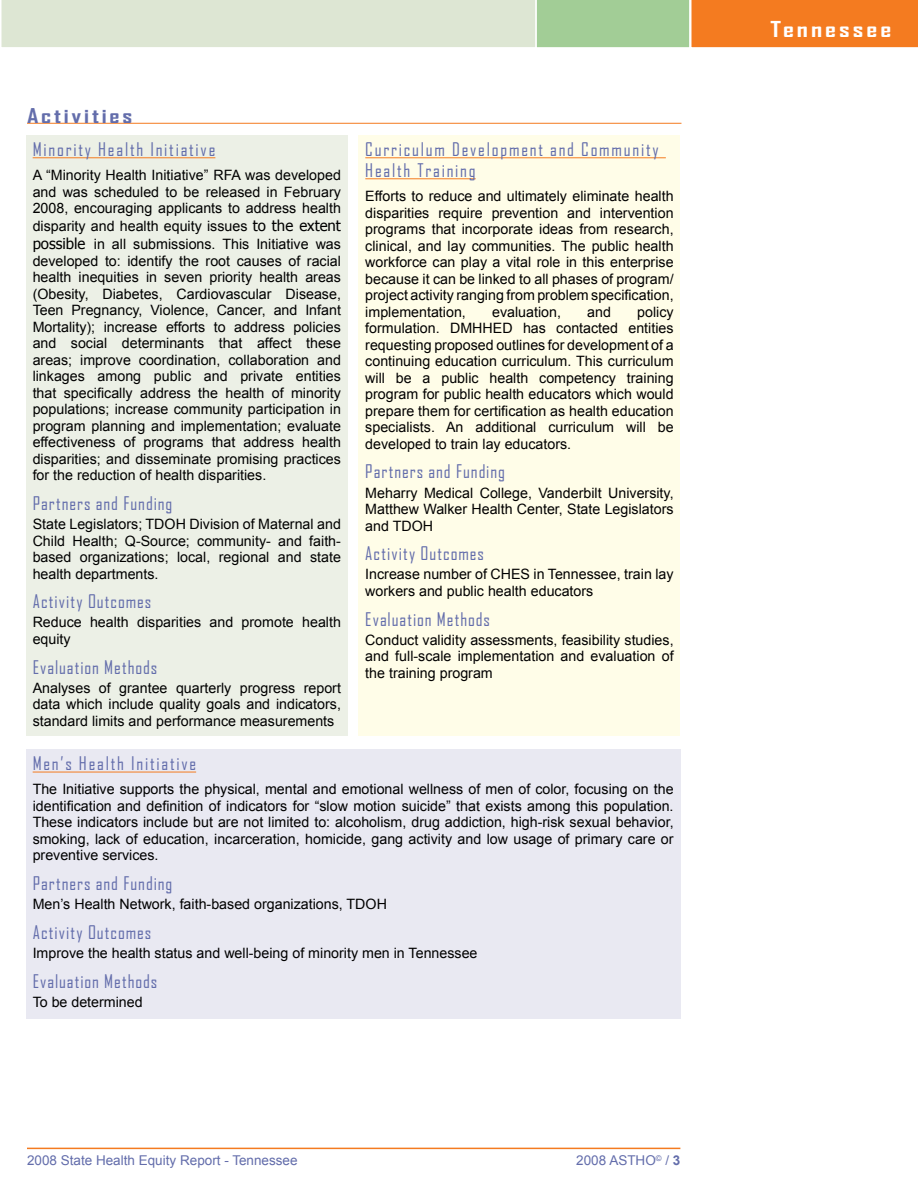
<style>
.page{position:relative;width:918px;height:1188px;background:#fff}
.page>*{position:absolute;margin:0;border:0;box-sizing:border-box;transform-origin:0 0}
.t1{font:700 21px "Agency FB";letter-spacing:.11em;color:#fff;scale:1.3 1}
.t2{font:700 19.5px "Agency FB";letter-spacing:.11em;color:#636dab;scale:1.3 1}
.t3{font:18px "Agency FB";letter-spacing:.06em;color:#636dab}
.t4{font:18px/21px "Agency FB";letter-spacing:.1em;color:#636dab}
.t5{font:14.25px/16.5px "Arial";color:#000;text-align:justify}
.t6{font:13.5px "Arial";color:#636dab}
.s1{font-family:"Tahoma";font-size:15px}
.s2{font-weight:700}
</style>
<div class="page">
<svg style="left:1px;top:0;width:917px;height:48px;background:#d9c89e"></svg>
<hr style="left:27px;top:1148px;width:653px;height:1px;background:#f47b20">
<div style="left:26px;top:135px;width:322px;height:601px;background:#ecf0e6"></div>
<hr style="left:33px;top:157px;width:182px;height:1px;background:#f47b20">
<div style="left:359px;top:135px;width:321px;height:601px;background:#fffde8"></div>
<hr style="left:365px;top:157px;width:301px;height:1px;background:#f47b20">
<hr style="left:365px;top:178px;width:111px;height:1px;background:#f47b20">
<div style="left:26px;top:749px;width:654px;height:270px;background:#e9e9f2"></div>
<hr style="left:33px;top:772px;width:163px;height:1px;background:#f47b20">
<hr style="left:27px;top:123px;width:654px;height:1px;background:#f47b20">
<h2 class="t2" style="left:27px;top:103px;width:83px">Activities</h2>
<p class="t4" style="left:33px;top:138px;width:184px">Minority Health Initiative</p>
<p class="t5" style="left:33px;top:167px;width:310px">A “Minority Health Initiative” RFA was developed and was scheduled to be released in February 2008, encouraging applicants to address health</p>
<p class="t5" style="left:33px;top:217px;width:310px;line-height:18px">disparity and health equity issues <span class="s1">to the extent possible</span> in all submissions. This Initiative was</p>
<p class="t5" style="left:33px;top:253px;width:310px">developed to: identify the root causes of racial health inequities in seven priority health areas (Obesity, Diabetes, Cardiovascular Disease, Teen Pregnancy, Violence, Cancer, and Infant Mortality); increase efforts to address policies and social determinants that affect these areas; improve coordination, collaboration and linkages among public and private entities that specifically address the health of minority populations; increase community participation in program planning and implementation; evaluate effectiveness of programs that address health disparities; and disseminate promising practices for the reduction of health disparities.</p>
<p class="t3" style="left:33px;top:492px;width:141px">Partners and Funding</p>
<p class="t5" style="left:33px;top:516px;width:310px">State Legislators; TDOH Division of Maternal and Child Health; Q-Source; community- and faith&shy;based organizations; local, regional and state health departments.</p>
<p class="t3" style="left:33px;top:590px;width:120px">Activity Outcomes</p>
<p class="t5" style="left:33px;top:614px;width:310px">Reduce health disparities and promote health equity</p>
<p class="t3" style="left:33px;top:656px;width:126px">Evaluation Methods</p>
<p class="t5" style="left:33px;top:680px;width:310px">Analyses of grantee quarterly progress report data which include quality goals and indicators, standard limits and performance measurements</p>
<p class="t4" style="left:365px;top:138px;width:295px">Curriculum Development and Community<br>Health Training</p>
<p class="t5" style="left:365px;top:188px;width:310px">Efforts to reduce and ultimately eliminate health disparities require prevention and intervention programs that incorporate ideas from research, clinical, and lay communities. The public health workforce can play a vital role in this enterprise because it can be linked to all phases of program/ project activity ranging from problem specification, implementation,</p>
<p class="t5" style="left:365px;top:304px;width:310px;text-indent:272px">policy formulation. DMHHED has contacted entities requesting proposed outlines for development of a continuing education curriculum. This curriculum will be a public health competency training program for public health educators which would prepare them for certification as health education specialists. An additional curriculum will be developed to train lay educators.</p>
<p class="t3" style="left:365px;top:461px;width:141px">Partners and Funding</p>
<p class="t5" style="left:365px;top:484px;width:310px">Meharry Medical College, Vanderbilt University, Matthew Walker Health Center, State Legislators and TDOH</p>
<p class="t3" style="left:365px;top:542px;width:120px">Activity Outcomes</p>
<p class="t5" style="left:365px;top:566px;width:310px">Increase number of CHES in Tennessee, train lay workers and public health educators</p>
<p class="t3" style="left:365px;top:608px;width:126px">Evaluation Methods</p>
<p class="t5" style="left:365px;top:632px;width:310px">Conduct validity assessments, feasibility studies, and full-scale implementation and evaluation of the training program</p>
<p class="t5" style="left:492px;top:304px;width:70px">evaluation,</p>
<p class="t5" style="left:587px;top:304px;width:25px">and</p>
<p class="t4" style="left:33px;top:752px;width:165px">Men’s Health Initiative</p>
<p class="t5" style="left:33px;top:781px;width:642px">The Initiative supports the physical, mental and emotional wellness of men of color, focusing on the identification and definition of indicators for “slow motion suicide” that exists among this population.<br>These indicators include but are not limited to: alcoholism, drug addiction, high-risk sexual behavior, smoking, lack of education, incarceration, homicide, gang activity and low usage of primary care or preventive services.</p>
<p class="t3" style="left:33px;top:872px;width:141px">Partners and Funding</p>
<p class="t5" style="left:33px;top:896px;width:356px">Men’s Health Network, faith-based organizations, TDOH</p>
<p class="t3" style="left:33px;top:921px;width:120px">Activity Outcomes</p>
<p class="t5" style="left:33px;top:945px;width:446px">Improve the health status and well-being of minority men in Tennessee</p>
<p class="t3" style="left:33px;top:970px;width:126px">Evaluation Methods</p>
<p class="t5" style="left:33px;top:994px;width:112px">To be determined</p>
<p class="t6" style="left:27px;top:1152px;width:272px">2008 State Health Equity Report - Tennessee</p>
<p class="t6" style="left:576px;top:1152px;width:106px">2008 ASTHO<sup>©</sup> / <span class="s2">3</span></p>
<h1 class="t1" style="left:771px;top:16px;width:94px">Tennessee</h1>
</div>
